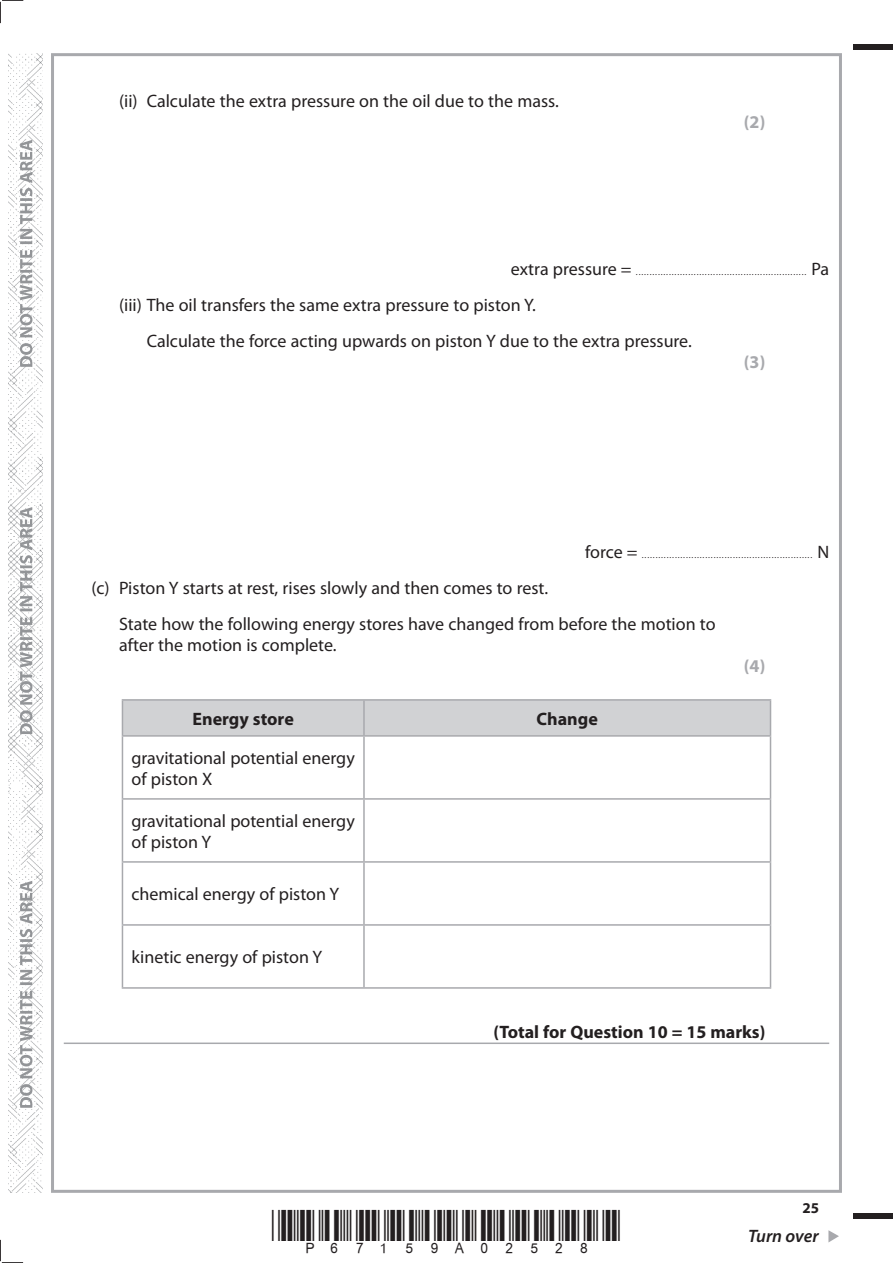
<style>
.page{position:relative;width:893px;height:1263px;background:#fff}
.page>*{position:absolute;margin:0;border:0;box-sizing:border-box;transform-origin:0 0}
.t1{font:18px/36px "Myriad Pro";color:#231f20}
.t2{font:700 18px "Myriad Pro";color:#231f20}
.t3{font:700 18px "Myriad Pro";color:#a8a9ad}
.t4{font:italic 600 18px "Myriad Pro";letter-spacing:-.005em;color:#231f20}
.t5{font:700 15px "Myriad Pro";color:#231f20}
.t6{font:9px "Myriad Pro";color:#231f20}
.s1{font-size:18px}
</style>
<div class="page">
<img style="left:9px;top:53px;width:34px;height:1140px">
<svg style="left:828px;top:1230px;width:11px;height:12px"></svg>
<div style="left:853px;top:44px;width:40px;height:5px;background:#231f20"></div>
<div style="left:853px;top:1214px;width:40px;height:5px;background:#231f20"></div>
<svg style="left:0;top:0;width:23px;height:23px"></svg>
<svg style="left:0;top:1240px;width:23px;height:23px"></svg>
<svg style="left:20px;top:140px;width:12px;height:968px"></svg>
<hr style="left:64px;top:1042px;width:765px;height:2px;background:#a8a9ad">
<div style="left:123px;top:701px;width:647px;height:34px;background:#d1d2d4"></div>
<hr style="left:122px;top:699px;width:242px;height:2px;background:#a8a9ad">
<hr style="left:122px;top:701px;width:1px;height:34px;background:#a8a9ad">
<hr style="left:364px;top:699px;width:407px;height:2px;background:#a8a9ad">
<hr style="left:363px;top:701px;width:2px;height:34px;background:#a8a9ad">
<hr style="left:770px;top:701px;width:1px;height:34px;background:#a8a9ad">
<hr style="left:122px;top:735px;width:242px;height:2px;background:#a8a9ad">
<hr style="left:122px;top:737px;width:1px;height:61px;background:#a8a9ad">
<hr style="left:364px;top:735px;width:407px;height:2px;background:#a8a9ad">
<hr style="left:363px;top:737px;width:2px;height:61px;background:#a8a9ad">
<hr style="left:770px;top:737px;width:1px;height:61px;background:#a8a9ad">
<hr style="left:122px;top:798px;width:242px;height:2px;background:#a8a9ad">
<hr style="left:122px;top:800px;width:1px;height:61px;background:#a8a9ad">
<hr style="left:364px;top:798px;width:407px;height:2px;background:#a8a9ad">
<hr style="left:363px;top:800px;width:2px;height:61px;background:#a8a9ad">
<hr style="left:770px;top:800px;width:1px;height:61px;background:#a8a9ad">
<hr style="left:122px;top:861px;width:242px;height:2px;background:#a8a9ad">
<hr style="left:122px;top:863px;width:1px;height:61px;background:#a8a9ad">
<hr style="left:364px;top:861px;width:407px;height:2px;background:#a8a9ad">
<hr style="left:363px;top:863px;width:2px;height:61px;background:#a8a9ad">
<hr style="left:770px;top:863px;width:1px;height:61px;background:#a8a9ad">
<hr style="left:122px;top:924px;width:242px;height:2px;background:#a8a9ad">
<hr style="left:122px;top:926px;width:1px;height:61px;background:#a8a9ad">
<hr style="left:364px;top:924px;width:407px;height:2px;background:#a8a9ad">
<hr style="left:363px;top:926px;width:2px;height:61px;background:#a8a9ad">
<hr style="left:770px;top:926px;width:1px;height:61px;background:#a8a9ad">
<hr style="left:122px;top:987px;width:242px;height:2px;background:#a8a9ad">
<hr style="left:364px;top:987px;width:407px;height:2px;background:#a8a9ad">
<p class="t1" style="left:119px;top:83px;width:441px">(ii) Calculate the extra pressure on the oil due to the mass.</p>
<p class="t3" style="left:744px;top:110px;width:23px">(2)</p>
<p class="t6" style="left:511px;top:267px;width:320px"><span class="s1">extra pressure =</span> .............................................................. <span class="s1">Pa</span></p>
<p class="t1" style="left:147px;top:287px;width:547px;text-indent:-28px">(iii) The oil transfers the same extra pressure to piston Y.<br>Calculate the force acting upwards on piston Y due to the extra pressure.</p>
<p class="t3" style="left:744px;top:350px;width:23px">(3)</p>
<p class="t6" style="left:585px;top:549px;width:246px"><span class="s1">force =</span> .............................................................. <span class="s1">N</span></p>
<p class="t1" style="left:119px;top:569px;width:598px;text-indent:-28px">(c) Piston Y starts at rest, rises slowly and then comes to rest.<br>State how the following energy stores have changed from before the motion to</p>
<p class="t1" style="left:119px;top:626px;width:219px">after the motion is complete.</p>
<p class="t3" style="left:744px;top:654px;width:23px">(4)</p>
<p class="t2" style="left:193px;top:707px;width:103px">Energy store</p>
<p class="t2" style="left:537px;top:707px;width:63px">Change</p>
<p class="t1" style="left:131px;top:747px;width:225px;line-height:21px">gravitational potential energy of piston X</p>
<p class="t1" style="left:131px;top:810px;width:225px;line-height:21px">gravitational potential energy of piston Y</p>
<p class="t1" style="left:131px;top:876px;width:209px">chemical energy of piston Y</p>
<p class="t1" style="left:131px;top:939px;width:192px">kinetic energy of piston Y</p>
<p class="t2" style="left:493px;top:1020px;width:274px">(Total for Question 10 = 15 marks)</p>
<p class="t5" style="left:802px;top:1198px;width:18px">25</p>
<p class="t4" style="left:748px;top:1225px;width:72px">Turn over</p>
</div>
